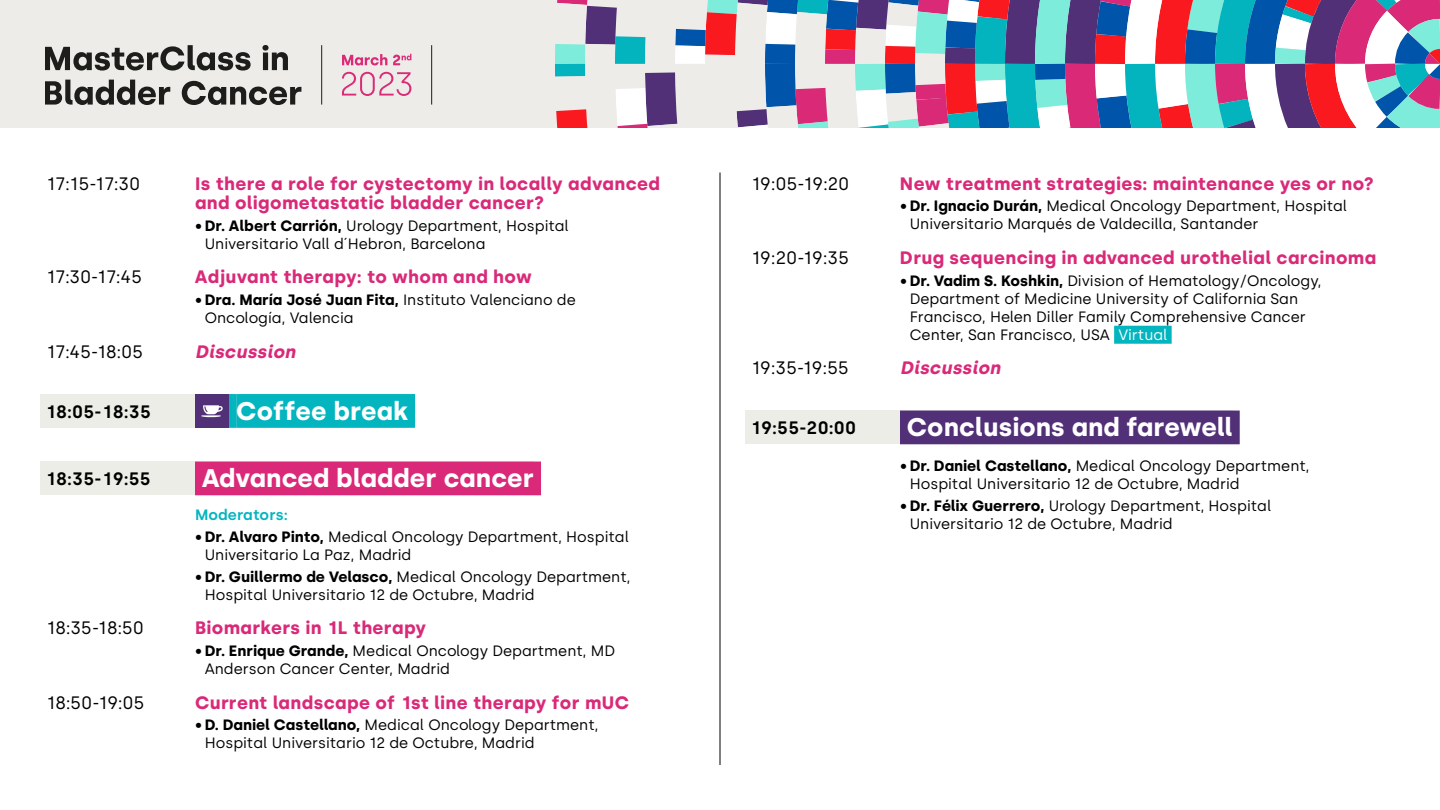
<style>
.page{position:relative;width:1440px;height:810px;background:#fff}
.page>*{position:absolute;margin:0;border:0;box-sizing:border-box;transform-origin:0 0}
.t1{font:700 25.5px "Silka";letter-spacing:.005em;color:#fff}
.t2{font:700 18px/19.5px "Silka";letter-spacing:.02em;color:#d92978}
.t3{font:18px "Silka";letter-spacing:-.055em;color:#000}
.t4{font:600 18px "Silka";letter-spacing:.005em;color:#000}
.t5{font:italic 700 18px "Silka";letter-spacing:.015em;color:#d92978}
.t6{font:15px/18px "Silka";color:#000}
.t7{font:600 15px "Silka";letter-spacing:.005em;color:#03b5bf}
.s1{font-weight:700}
.s2{color:#fff}
</style>
<div class="page">
<div style="left:0;top:0;width:1440px;height:128px;background:#edece8"></div>
<svg style="left:555px;top:0;width:885px;height:128px"></svg>
<svg style="left:45px;top:45px;width:206px;height:26px"></svg>
<svg style="left:262px;top:45px;width:26px;height:25px"></svg>
<svg style="left:45px;top:80px;width:125px;height:25px"></svg>
<svg style="left:182px;top:81px;width:119px;height:24px"></svg>
<svg style="left:342px;top:72px;width:69px;height:24px"></svg>
<svg style="left:342px;top:54px;width:45px;height:11px"></svg>
<svg style="left:393px;top:54px;width:18px;height:11px"></svg>
<hr style="left:321px;top:45px;width:1px;height:60px;background:#1d1d1b">
<hr style="left:431px;top:45px;width:1px;height:60px;background:#1d1d1b">
<hr style="left:720px;top:172px;width:1px;height:593px;background:#000">
<div style="left:40px;top:394px;width:368px;height:34px;background:#edede8"></div>
<div style="left:195px;top:394px;width:41px;height:34px;background:#03b5bf"></div>
<div style="left:236px;top:394px;width:179px;height:34px;background:#03b5bf"></div>
<div style="left:40px;top:462px;width:494px;height:33px;background:#edede8"></div>
<div style="left:195px;top:462px;width:346px;height:33px;background:#d92978"></div>
<div style="left:1114px;top:326px;width:58px;height:18px;background:#03b5bf"></div>
<div style="left:746px;top:411px;width:487px;height:33px;background:#edede8"></div>
<div style="left:900px;top:411px;width:340px;height:33px;background:#523078"></div>
<div style="left:195px;top:394px;width:34px;height:34px;background:#523078"></div>
<svg style="left:201px;top:405px;width:22px;height:12px"></svg>
<p class="t3" style="left:45px;top:173px;width:97px">17:15-17:30</p>
<p class="t2" style="left:195px;top:174px;width:466px">Is there a role for cystectomy in locally advanced and oligometastatic bladder cancer?</p>
<p class="t6" style="left:205px;top:217px;width:366px;text-indent:-10px">• <span class="s1">Dr. Albert Carrión,</span> Urology Department, Hospital<br>Universitario Vall d´Hebron, Barcelona</p>
<p class="t3" style="left:45px;top:266px;width:99px">17:30-17:45</p>
<p class="t2" style="left:195px;top:267px;width:338px">Adjuvant therapy: to whom and how</p>
<p class="t6" style="left:205px;top:291px;width:373px;text-indent:-10px">• <span class="s1">Dra. María José Juan Fita,</span> Instituto Valenciano de<br>Oncología, Valencia</p>
<p class="t3" style="left:45px;top:341px;width:100px">17:45-18:05</p>
<p class="t5" style="left:195px;top:341px;width:102px">Discussion</p>
<p class="t4" style="left:45px;top:401px;width:108px">18:05-18:35</p>
<h1 class="t1" style="left:236px;top:396px;width:174px">Coffee break</h1>
<p class="t4" style="left:45px;top:468px;width:108px">18:35-19:55</p>
<h1 class="t1" style="left:202px;top:463px;width:334px">Advanced bladder cancer</h1>
<p class="t7" style="left:195px;top:506px;width:95px">Moderators:</p>
<p class="t6" style="left:205px;top:528px;width:426px;text-indent:-10px">• <span class="s1">Dr. Alvaro Pinto,</span> Medical Oncology Department, Hospital<br>Universitario La Paz, Madrid</p>
<p class="t6" style="left:205px;top:568px;width:427px;text-indent:-10px">• <span class="s1">Dr. Guillermo de Velasco,</span> Medical Oncology Department,<br>Hospital Universitario 12 de Octubre, Madrid</p>
<p class="t3" style="left:45px;top:617px;width:101px">18:35-18:50</p>
<p class="t2" style="left:195px;top:618px;width:233px">Biomarkers in 1L therapy</p>
<p class="t6" style="left:205px;top:642px;width:412px;text-indent:-10px">• <span class="s1">Dr. Enrique Grande,</span> Medical Oncology Department, MD<br>Anderson Cancer Center, Madrid</p>
<p class="t3" style="left:45px;top:692px;width:101px">18:50-19:05</p>
<p class="t2" style="left:195px;top:693px;width:436px">Current landscape of 1st line therapy for mUC</p>
<p class="t6" style="left:205px;top:716px;width:395px;text-indent:-10px">• <span class="s1">D. Daniel Castellano,</span> Medical Oncology Department,<br>Hospital Universitario 12 de Octubre, Madrid</p>
<p class="t3" style="left:750px;top:173px;width:101px">19:05-19:20</p>
<p class="t2" style="left:900px;top:174px;width:476px">New treatment strategies: maintenance yes or no?</p>
<p class="t6" style="left:910px;top:197px;width:439px;text-indent:-10px">• <span class="s1">Dr. Ignacio Durán,</span> Medical Oncology Department, Hospital<br>Universitario Marqués de Valdecilla, Santander</p>
<p class="t3" style="left:750px;top:247px;width:101px">19:20-19:35</p>
<p class="t2" style="left:900px;top:248px;width:478px">Drug sequencing in advanced urothelial carcinoma</p>
<p class="t6" style="left:910px;top:271px;width:413px;text-indent:-10px">• <span class="s1">Dr. Vadim S. Koshkin,</span> Division of Hematology/Oncology, Department of Medicine University of California San Francisco, Helen Diller Family Comprehensive Cancer Center, San Francisco, USA <span class="s2">Virtual</span></p>
<p class="t3" style="left:750px;top:357px;width:101px">19:35-19:55</p>
<p class="t5" style="left:900px;top:357px;width:102px">Discussion</p>
<p class="t4" style="left:750px;top:417px;width:108px">19:55-20:00</p>
<h1 class="t1" style="left:907px;top:412px;width:328px">Conclusions and farewell</h1>
<p class="t6" style="left:910px;top:457px;width:401px;text-indent:-10px">• <span class="s1">Dr. Daniel Castellano,</span> Medical Oncology Department,<br>Hospital Universitario 12 de Octubre, Madrid</p>
<p class="t6" style="left:910px;top:496px;width:363px;text-indent:-10px">• <span class="s1">Dr. Félix Guerrero,</span> Urology Department, Hospital<br>Universitario 12 de Octubre, Madrid</p>
</div>
